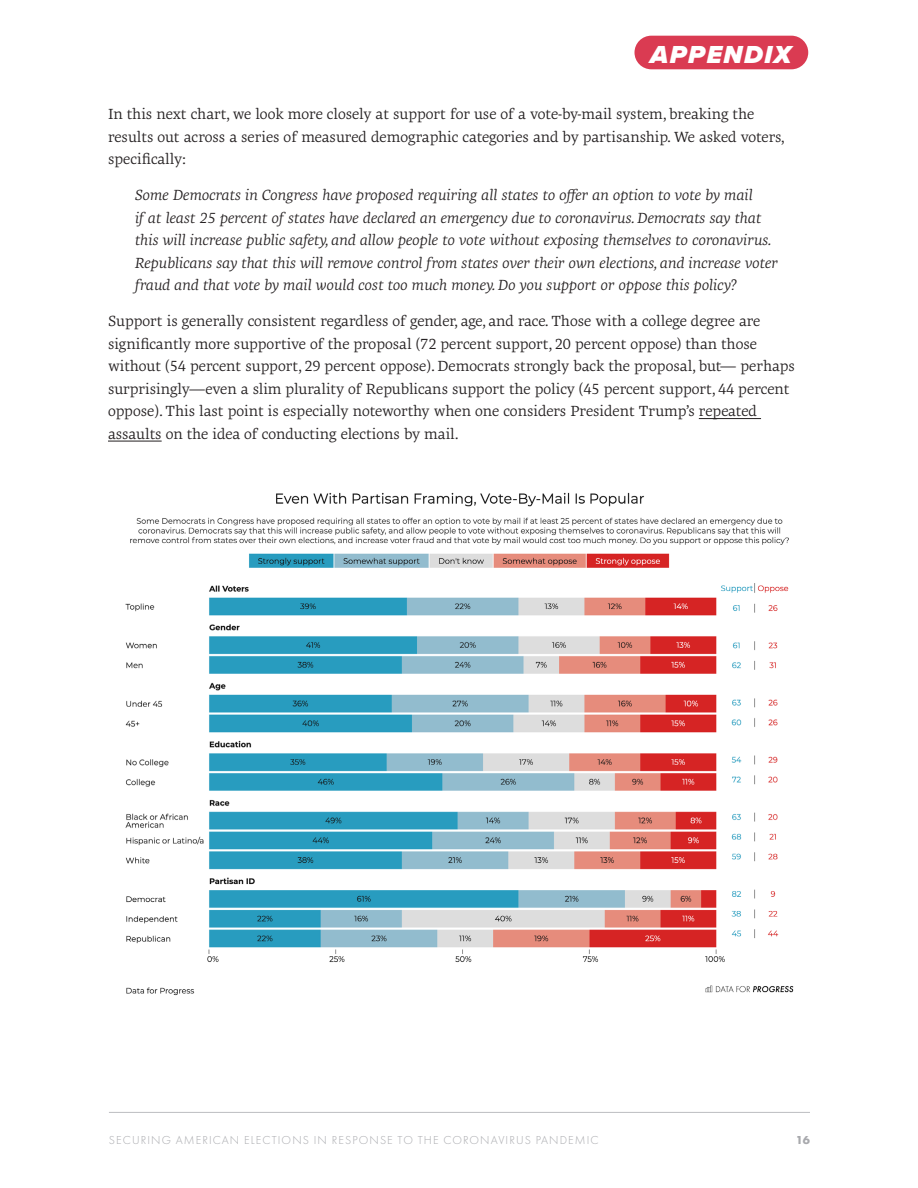
<style>
.page{position:relative;width:918px;height:1188px;background:#fff}
.page>*{position:absolute;margin:0;border:0;box-sizing:border-box;transform-origin:0 0}
.t1{font:italic 900 25.5px "Proxima Nova";letter-spacing:.06em;color:#fff}
.body_copy{font:15px/22.5px "Geneo Std";color:#231f20}
.quote{font:italic 15px/22.5px "Geneo Std";color:#231f20}
.t2{font:300 12px "Futura PT";letter-spacing:.09em;color:#a8a9ad}
.t3{font:700 12px "Futura PT";color:#a8a9ad}
</style>
<div class="page">
<hr style="left:109px;top:1112px;width:701px;height:1px;background:#bcbdc0">
<hr style="left:699px;top:418px;width:62px;height:1px;background:#231f20">
<hr style="left:108px;top:441px;width:54px;height:1px;background:#231f20">
<div style="left:634px;top:36px;width:174px;height:33px;background:#da3b52;border-radius:17px"></div>
<img style="left:125px;top:492px;width:669px;height:504px">
<p class="t1" style="left:650px;top:35px;width:143px">APPENDIX</p>
<p class="body_copy" style="left:108px;top:103px;width:678px">In this next chart, we look more closely at support for use of a vote-by-mail system, breaking the results out across a series of measured demographic categories and by partisanship. We asked voters, specifically:</p>
<p class="quote" style="left:135px;top:184px;width:645px">Some Democrats in Congress have proposed requiring all states to offer an option to vote by mail<br>if at least 25 percent of states have declared an emergency due to coronavirus. Democrats say that this will increase public safety, and allow people to vote without exposing themselves to coronavirus.<br>Republicans say that this will remove control from states over their own elections, and increase voter fraud and that vote by mail would cost too much money. Do you support or oppose this policy?</p>
<p class="body_copy" style="left:108px;top:310px;width:688px">Support is generally consistent regardless of gender, age, and race. Those with a college degree are significantly more supportive of the proposal (72 percent support, 20 percent oppose) than those without (54 percent support, 29 percent oppose). Democrats strongly back the proposal, but— perhaps surprisingly—even a slim plurality of Republicans support the policy (45 percent support, 44 percent oppose). This last point is especially noteworthy when one considers President Trump’s repeated assaults on the idea of conducting elections by mail.</p>
<p class="t2" style="left:109px;top:1133px;width:491px">SECURING AMERICAN ELECTIONS IN RESPONSE TO THE CORONAVIRUS PANDEMIC</p>
<p class="t3" style="left:796px;top:1132px;width:16px">16</p>
</div>
